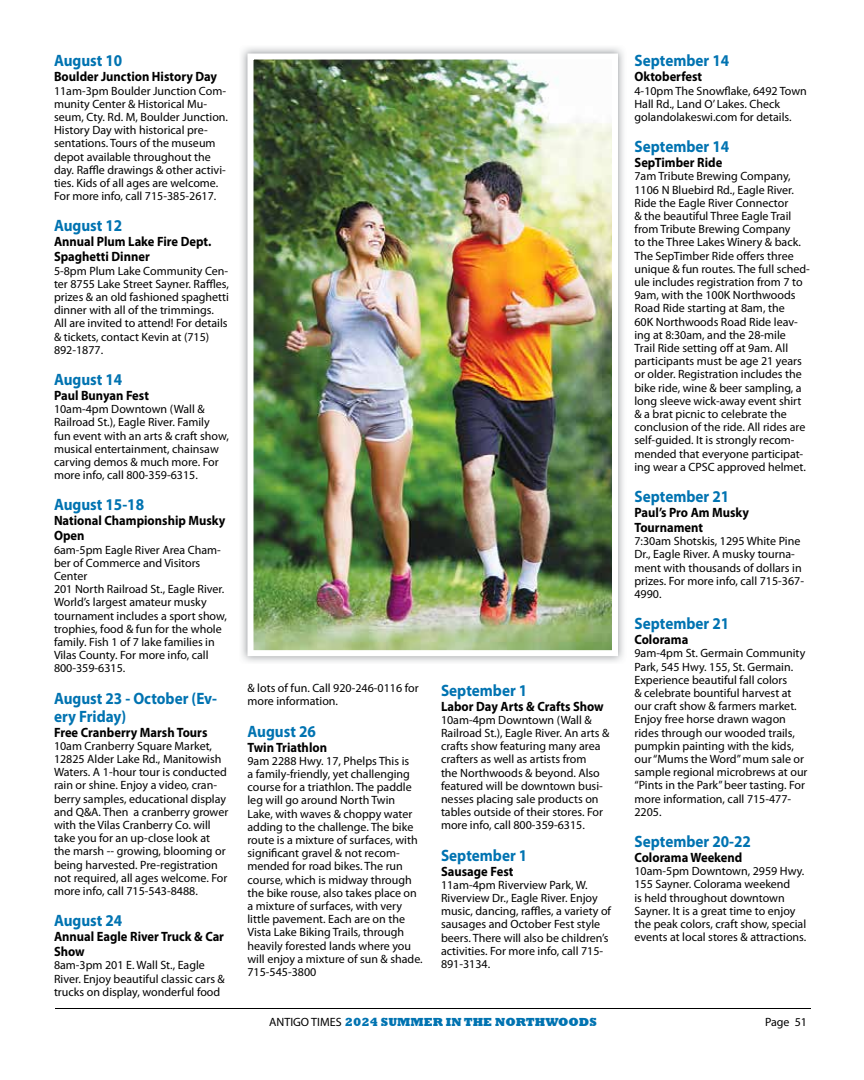
<style>
.page{position:relative;width:864px;height:1080px;background:#fff}
.page>*{position:absolute;margin:0;border:0;box-sizing:border-box;transform-origin:0 0}
.t1{font:700 16.5px/18px "Myriad Pro";color:#0073b1;scale:.92 1}
.t2{font:700 13.5px/15px "Myriad Pro";color:#000;scale:.93 1}
.t3{font:12px/13.2px "Myriad Pro";color:#000}
.t4{font:800 12px "Rockwell";color:#0073b1}
.s1{font-family:"Myriad Pro";font-weight:400;color:#000}
</style>
<div class="page">
<hr style="left:55px;top:1008px;width:756px;height:1px;background:#000">
<img style="left:241px;top:47px;width:383px;height:615px">
<img style="left:248px;top:54px;width:370px;height:602px">
<h1 class="t1" style="left:54px;top:51px;width:76px">August 10</h1>
<p class="t2" style="left:54px;top:69px;width:177px">Boulder Junction History Day</p>
<p class="t3" style="left:54px;top:84px;width:176px">11am-3pm Boulder Junction Com&shy;munity Center &amp; Historical Mu&shy;seum, Cty. Rd. M, Boulder Junction.<br>History Day with historical pre&shy;sentations. Tours of the museum depot available throughout the day. Raffle drawings &amp; other activi&shy;ties. Kids of all ages are welcome.<br>For more info, call 715-385-2617.</p>
<h1 class="t1" style="left:54px;top:216px;width:76px">August 12</h1>
<p class="t2" style="left:54px;top:234px;width:171px">Annual Plum Lake Fire Dept.<br>Spaghetti Dinner</p>
<p class="t3" style="left:54px;top:264px;width:177px">5-8pm Plum Lake Community Cen&shy;ter 8755 Lake Street Sayner. Raffles, prizes &amp; an old fashioned spaghetti dinner with all of the trimmings.<br>All are invited to attend! For details &amp; tickets, contact Kevin at (715)<br>892-1877.</p>
<h1 class="t1" style="left:54px;top:370px;width:76px">August 14</h1>
<p class="t2" style="left:54px;top:387px;width:104px">Paul Bunyan Fest</p>
<p class="t3" style="left:54px;top:402px;width:176px">10am-4pm Downtown (Wall &amp;<br>Railroad St.), Eagle River. Family fun event with an arts &amp; craft show, musical entertainment, chainsaw carving demos &amp; much more. For more info, call 800-359-6315.</p>
<h1 class="t1" style="left:54px;top:495px;width:99px">August 15-18</h1>
<p class="t2" style="left:54px;top:513px;width:186px">National Championship Musky<br>Open</p>
<p class="t3" style="left:54px;top:543px;width:175px">6am-5pm Eagle River Area Cham&shy;ber of Commerce and Visitors<br>Center<br>201 North Railroad St., Eagle River.<br>World’s largest amateur musky tournament includes a sport show, trophies, food &amp; fun for the whole family. Fish 1 of 7 lake families in<br>Vilas County. For more info, call<br>800-359-6315.</p>
<h1 class="t1" style="left:54px;top:688px;width:179px">August 23 - October (Ev&shy;ery Friday)</h1>
<p class="t2" style="left:54px;top:724px;width:167px">Free Cranberry Marsh Tours</p>
<p class="t3" style="left:54px;top:739px;width:176px">10am Cranberry Square Market, 12825 Alder Lake Rd., Manitowish Waters. A 1-hour tour is conducted rain or shine. Enjoy a video, cran&shy;berry samples, educational display and Q&amp;A. Then a cranberry grower with the Vilas Cranberry Co. will take you for an up-close look at the marsh -- growing, blooming or being harvested. Pre-registration not required, all ages welcome. For more info, call 715-543-8488.</p>
<h1 class="t1" style="left:54px;top:911px;width:76px">August 24</h1>
<p class="t2" style="left:54px;top:929px;width:184px">Annual Eagle River Truck &amp; Car<br>Show</p>
<p class="t3" style="left:54px;top:959px;width:172px">8am-3pm 201 E. Wall St., Eagle<br>River. Enjoy beautiful classic cars &amp; trucks on display, wonderful food</p>
<p class="t3" style="left:248px;top:681px;width:173px">&amp; lots of fun. Call 920-246-0116 for more information.</p>
<h1 class="t1" style="left:248px;top:721px;width:76px">August 26</h1>
<p class="t2" style="left:248px;top:739px;width:87px">Twin Triathlon</p>
<p class="t3" style="left:248px;top:754px;width:177px">9am 2288 Hwy. 17, Phelps This is<br>a family-friendly, yet challenging course for a triathlon. The paddle leg will go around North Twin<br>Lake, with waves &amp; choppy water adding to the challenge. The bike route is a mixture of surfaces, with significant gravel &amp; not recom&shy;mended for road bikes. The run course, which is midway through the bike rouse, also takes place on a mixture of surfaces, with very little pavement. Each are on the<br>Vista Lake Biking Trails, through heavily forested lands where you will enjoy a mixture of sun &amp; shade.<br>715-545-3800</p>
<h1 class="t1" style="left:441px;top:680px;width:95px">September 1</h1>
<p class="t2" style="left:441px;top:698px;width:177px">Labor Day Arts &amp; Crafts Show</p>
<p class="t3" style="left:441px;top:713px;width:170px">10am-4pm Downtown (Wall &amp;<br>Railroad St.), Eagle River. An arts &amp; crafts show featuring many area crafters as well as artists from<br>the Northwoods &amp; beyond. Also featured will be downtown busi&shy;nesses placing sale products on tables outside of their stores. For more info, call 800-359-6315.</p>
<h1 class="t1" style="left:441px;top:845px;width:95px">September 1</h1>
<p class="t2" style="left:441px;top:863px;width:79px">Sausage Fest</p>
<p class="t3" style="left:441px;top:878px;width:172px">11am-4pm Riverview Park, W.<br>Riverview Dr., Eagle River. Enjoy music, dancing, raffles, a variety of sausages and October Fest style beers. There will also be children’s activities. For more info, call 715-<br>891-3134.</p>
<h1 class="t1" style="left:634px;top:51px;width:105px">September 14</h1>
<p class="t2" style="left:634px;top:69px;width:74px">Oktoberfest</p>
<p class="t3" style="left:634px;top:84px;width:174px">4-10pm The Snowflake, 6492 Town<br>Hall Rd., Land O’ Lakes. Check golandolakeswi.com for details.</p>
<h1 class="t1" style="left:634px;top:137px;width:105px">September 14</h1>
<p class="t2" style="left:634px;top:155px;width:96px">SepTimber Ride</p>
<p class="t3" style="left:634px;top:170px;width:177px">7am Tribute Brewing Company,<br>1106 N Bluebird Rd., Eagle River.<br>Ride the Eagle River Connector<br>&amp; the beautiful Three Eagle Trail from Tribute Brewing Company<br>to the Three Lakes Winery &amp; back.<br>The SepTimber Ride offers three unique &amp; fun routes. The full sched&shy;ule includes registration from 7 to<br>9am, with the 100K Northwoods<br>Road Ride starting at 8am, the<br>60K Northwoods Road Ride leav&shy;ing at 8:30am, and the 28-mile<br>Trail Ride setting off at 9am. All participants must be age 21 years or older. Registration includes the bike ride, wine &amp; beer sampling, a long sleeve wick-away event shirt &amp; a brat picnic to celebrate the conclusion of the ride. All rides are self-guided. It is strongly recom&shy;mended that everyone participat&shy;ing wear a CPSC approved helmet.</p>
<h1 class="t1" style="left:634px;top:487px;width:105px">September 21</h1>
<p class="t2" style="left:634px;top:504px;width:125px">Paul’s Pro Am Musky<br>Tournament</p>
<p class="t3" style="left:634px;top:534px;width:171px">7:30am Shotskis, 1295 White Pine<br>Dr., Eagle River. A musky tourna&shy;ment with thousands of dollars in prizes. For more info, call 715-367-<br>4990.</p>
<h1 class="t1" style="left:634px;top:614px;width:105px">September 21</h1>
<p class="t2" style="left:634px;top:632px;width:59px">Colorama</p>
<p class="t3" style="left:634px;top:647px;width:175px">9am-4pm St. Germain Community<br>Park, 545 Hwy. 155, St. Germain.<br>Experience beautiful fall colors<br>&amp; celebrate bountiful harvest at our craft show &amp; farmers market.<br>Enjoy free horse drawn wagon rides through our wooded trails, pumpkin painting with the kids, our “Mums the Word” mum sale or sample regional microbrews at our “Pints in the Park” beer tasting. For more information, call 715-477-<br>2205.</p>
<h1 class="t1" style="left:634px;top:832px;width:128px">September 20-22</h1>
<p class="t2" style="left:634px;top:849px;width:118px">Colorama Weekend</p>
<p class="t3" style="left:634px;top:864px;width:173px">10am-5pm Downtown, 2959 Hwy.<br>155 Sayner. Colorama weekend<br>is held throughout downtown<br>Sayner. It is a great time to enjoy the peak colors, craft show, special events at local stores &amp; attractions.</p>
<p class="t4" style="left:269px;top:1015px;width:329px"><span class="s1">ANTIGO TIMES</span> 2024 SUMMER IN THE NORTHWOODS</p>
<p class="t3" style="left:765px;top:1015px;width:43px">Page 51</p>
</div>
